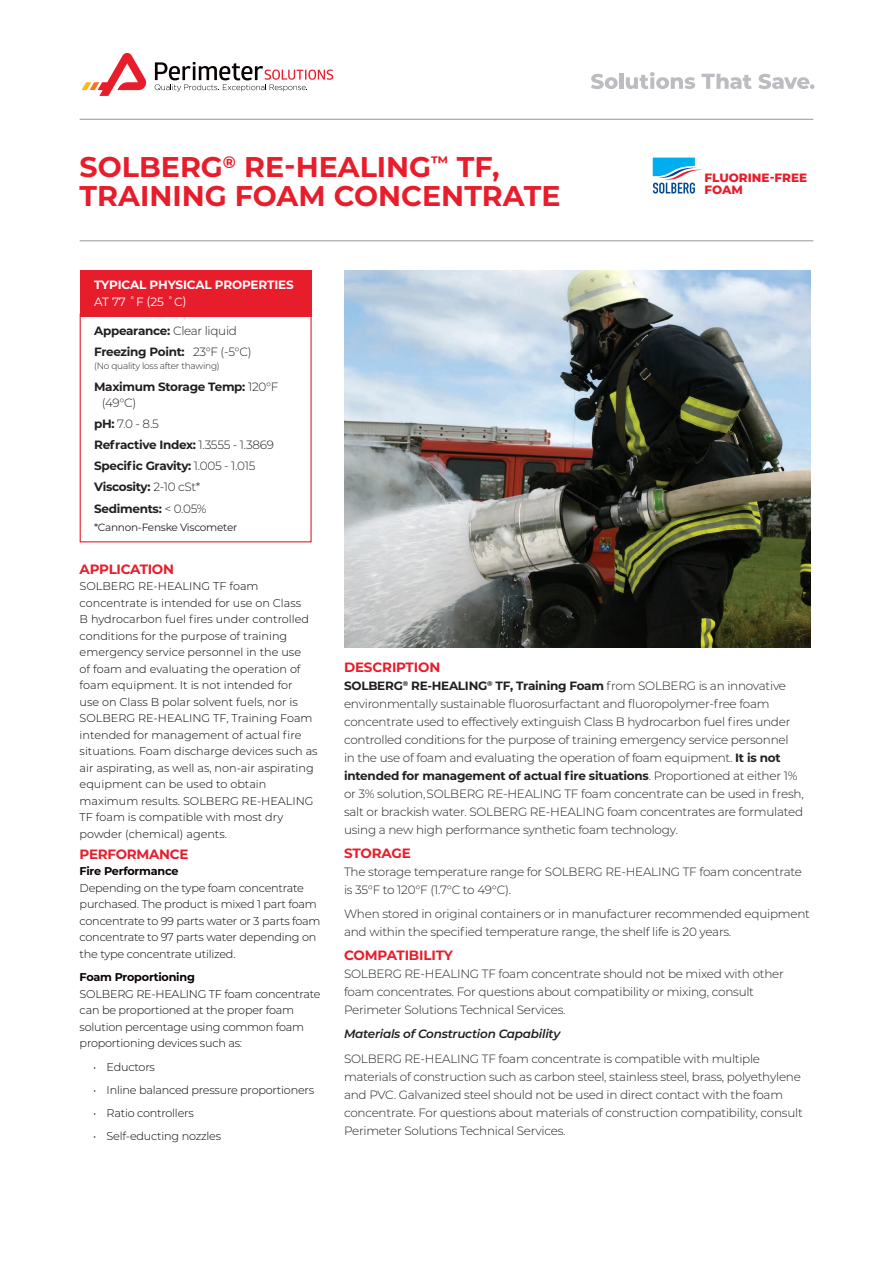
<style>
.page{position:relative;width:893px;height:1263px;background:#fff}
.page>*{position:absolute;margin:0;border:0;box-sizing:border-box;transform-origin:0 0}
.t1{font:700 28.5px/28.5px "Montserrat";color:#e81d2c}
.t2{font:700 13.5px "Montserrat";letter-spacing:-.02em;color:#e81d2c}
.t3{font:300 12px/18px "Montserrat";letter-spacing:-.02em;color:#231f20}
.t4{font:700 12px/21.1px "Montserrat";letter-spacing:-.025em;color:#231f20}
.t5{font:italic 600 12px "Montserrat";letter-spacing:-.02em;color:#231f20}
.t6{font:700 12px "Montserrat";letter-spacing:-.01em;color:#fff}
.t7{font:800 12px/12px "Montserrat";color:#e81d2c}
.t8{font:12px "Montserrat";color:#fff}
.t9{font:300 11.25px/16.5px "Montserrat";letter-spacing:-.005em;color:#080302}
.t10{font:700 11.25px "Montserrat";letter-spacing:-.02em;color:#080302}
.t11{font:10.5px "Montserrat";letter-spacing:-.025em;color:#231f20}
.t12{font:300 9px "Montserrat";letter-spacing:-.025em;color:#231f20}
.s1{font-weight:300}
.s2{font-weight:700}
</style>
<div class="page">
<hr style="left:80px;top:119px;width:733px;height:1px;background:#a3a2a5">
<hr style="left:80px;top:240px;width:733px;height:1px;background:#a3a2a5">
<svg style="left:591px;top:74px;width:27px;height:15px"></svg>
<hr style="left:619px;top:74px;width:4px;height:15px;background:#bcbdc0">
<svg style="left:626px;top:72px;width:69px;height:17px"></svg>
<svg style="left:702px;top:74px;width:50px;height:15px"></svg>
<svg style="left:758px;top:74px;width:56px;height:15px"></svg>
<div style="left:80px;top:313px;width:232px;height:229px;border:1px solid #e81d2c"></div>
<div style="left:80px;top:270px;width:232px;height:46px;background:#e81d2c"></div>
<svg style="left:653px;top:158px;width:50px;height:36px"></svg>
<img style="left:344px;top:270px;width:466px;height:378px">
<svg style="left:155px;top:62px;width:178px;height:29px"></svg>
<svg style="left:82px;top:53px;width:65px;height:43px"></svg>
<h1 class="t1" style="left:80px;top:151px;width:482px">SOLBERG<sup>®</sup> RE‑HEALING<sup>™</sup> TF,<br>TRAINING FOAM CONCENTRATE</h1>
<p class="t6" style="left:94px;top:276px;width:201px">TYPICAL PHYSICAL PROPERTIES</p>
<p class="t8" style="left:94px;top:293px;width:94px">AT 77 ˚F (25 ˚C)</p>
<p class="t4" style="left:94px;top:319px;width:159px">Appearance: <span class="s1">Clear liquid<br></span>Freezing Point: <span class="s1">23°F (-5°C)</span></p>
<p class="t12" style="left:94px;top:360px;width:127px">(No quality loss after thawing)</p>
<p class="t4" style="left:102px;top:377px;width:178px;line-height:16.5px;text-indent:-8px">Maximum Storage Temp: <span class="s1">120°F (49°C)</span></p>
<p class="t4" style="left:94px;top:413px;width:181px">pH: <span class="s1">7.0 - 8.5<br></span>Refractive Index: <span class="s1">1.3555 - 1.3869<br></span>Specific Gravity: <span class="s1">1.005 - 1.015<br></span>Viscosity: <span class="s1">2-10 cSt*<br></span>Sediments: <span class="s1">&lt; 0.05%</span></p>
<p class="t11" style="left:94px;top:520px;width:145px">*Cannon-Fenske Viscometer</p>
<p class="t7" style="left:704px;top:171px;width:104px">FLUORINE-FREE<br>FOAM</p>
<p class="t2" style="left:80px;top:559px;width:96px">APPLICATION</p>
<p class="t9" style="left:80px;top:578px;width:239px">SOLBERG RE‑HEALING TF foam concentrate is intended for use on Class<br>B hydrocarbon fuel fires under controlled conditions for the purpose of training emergency service personnel in the use<br>of foam and evaluating the operation of foam equipment. It is not intended for<br>use on Class B polar solvent fuels, nor is SOLBERG RE-HEALING TF, Training Foam intended for management of actual fire situations. Foam discharge devices such as air aspirating, as well as, non-air aspirating equipment can be used to obtain maximum results. SOLBERG RE‑HEALING TF foam is compatible with most dry powder (chemical) agents.</p>
<p class="t2" style="left:80px;top:844px;width:110px">PERFORMANCE</p>
<p class="t10" style="left:80px;top:863px;width:100px">Fire Performance</p>
<p class="t9" style="left:80px;top:879px;width:242px">Depending on the type foam concentrate purchased. The product is mixed 1 part foam concentrate to 99 parts water or 3 parts foam concentrate to 97 parts water depending on the type concentrate utilized.</p>
<p class="t10" style="left:80px;top:969px;width:117px">Foam Proportioning</p>
<p class="t9" style="left:80px;top:985px;width:242px">SOLBERG RE‑HEALING TF foam concentrate can be proportioned at the proper foam solution percentage using common foam proportioning devices such as:</p>
<p class="t9" style="left:93px;top:1058px;width:63px">• Eductors</p>
<p class="t9" style="left:93px;top:1081px;width:222px">• Inline balanced pressure proportioners</p>
<p class="t9" style="left:93px;top:1104px;width:102px">• Ratio controllers</p>
<p class="t9" style="left:93px;top:1128px;width:129px">• Self-educting nozzles</p>
<p class="t2" style="left:344px;top:658px;width:98px">DESCRIPTION</p>
<p class="t3" style="left:344px;top:677px;width:461px"><span class="s2">SOLBERG</span><sup>®</sup> <span class="s2">RE‑HEALING</span><sup>®</sup> <span class="s2">TF, Training Foam</span> from SOLBERG is an innovative environmentally sustainable fluorosurfactant and fluoropolymer-free foam concentrate used to effectively extinguish Class B hydrocarbon fuel fires under controlled conditions for the purpose of training emergency service personnel<br>in the use of foam and evaluating the operation of foam equipment. <span class="s2">It is not intended for management of actual fire situations</span>. Proportioned at either 1% or 3% solution, SOLBERG RE‑HEALING TF foam concentrate can be used in fresh, salt or brackish water. SOLBERG RE‑HEALING foam concentrates are formulated using a new high performance synthetic foam technology.</p>
<p class="t2" style="left:344px;top:843px;width:68px">STORAGE</p>
<p class="t3" style="left:344px;top:862px;width:459px">The storage temperature range for SOLBERG RE‑HEALING TF foam concentrate is 35°F to 120°F (1.7°C to 49°C).</p>
<p class="t3" style="left:344px;top:905px;width:467px">When stored in original containers or in manufacturer recommended equipment and within the specified temperature range, the shelf life is 20 years.</p>
<p class="t2" style="left:344px;top:945px;width:110px">COMPATIBILITY</p>
<p class="t3" style="left:344px;top:964px;width:441px">SOLBERG RE‑HEALING TF foam concentrate should not be mixed with other foam concentrates. For questions about compatibility or mixing, consult<br>Perimeter Solutions Technical Services.</p>
<p class="t5" style="left:344px;top:1025px;width:218px">Materials of Construction Capability</p>
<p class="t3" style="left:344px;top:1049px;width:460px">SOLBERG RE‑HEALING TF foam concentrate is compatible with multiple materials of construction such as carbon steel, stainless steel, brass, polyethylene and PVC. Galvanized steel should not be used in direct contact with the foam concentrate. For questions about materials of construction compatibility, consult Perimeter Solutions Technical Services.</p>
</div>
